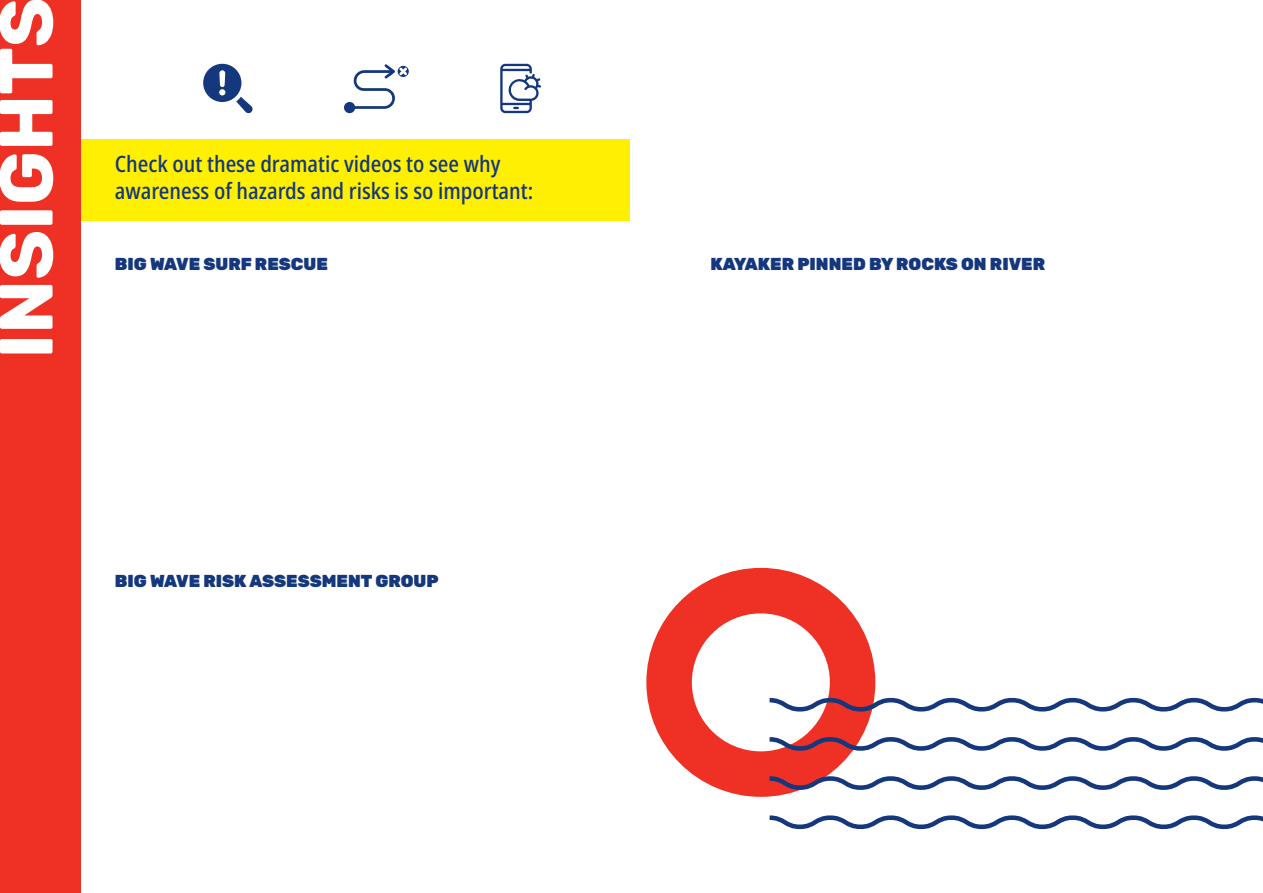
<style>
.page{position:relative;width:1263px;height:893px;background:#fff}
.page>*{position:absolute;margin:0;border:0;box-sizing:border-box;transform-origin:0 0}
.t1{font:700 75px "Rubik";color:#fff}
.t2{font:500 condensed 22.5px/27px "Noto Sans";color:#14377d}
.t3{font:900 17.25px "Rubik";color:#14377d}
</style>
<div class="page">
<div style="left:0;top:139px;width:629px;height:82px;background:#ffef00"></div>
<div style="left:646px;top:568px;width:229px;height:229px;border:45px solid #ee3124;border-radius:50%"></div>
<svg style="left:765px;top:696px;width:498px;height:134px"></svg>
<svg style="left:203px;top:64px;width:50px;height:49px"></svg>
<svg style="left:344px;top:64px;width:65px;height:49px"></svg>
<svg style="left:500px;top:64px;width:41px;height:49px"></svg>
<div style="left:0;top:0;width:81px;height:893px;background:#ee3124"></div>
<h1 class="t1" style="left:-17px;top:359px;width:363px;rotate:-90deg">INSIGHTS</h1>
<p class="t2" style="left:115px;top:151px;width:420px">Check out these dramatic videos to see why awareness of hazards and risks is so important:</p>
<p class="t3" style="left:115px;top:254px;width:215px">BIG WAVE SURF RESCUE</p>
<p class="t3" style="left:710px;top:254px;width:336px">KAYAKER PINNED BY ROCKS ON RIVER</p>
<p class="t3" style="left:115px;top:570px;width:325px">BIG WAVE RISK ASSESSMENT GROUP</p>
</div>
